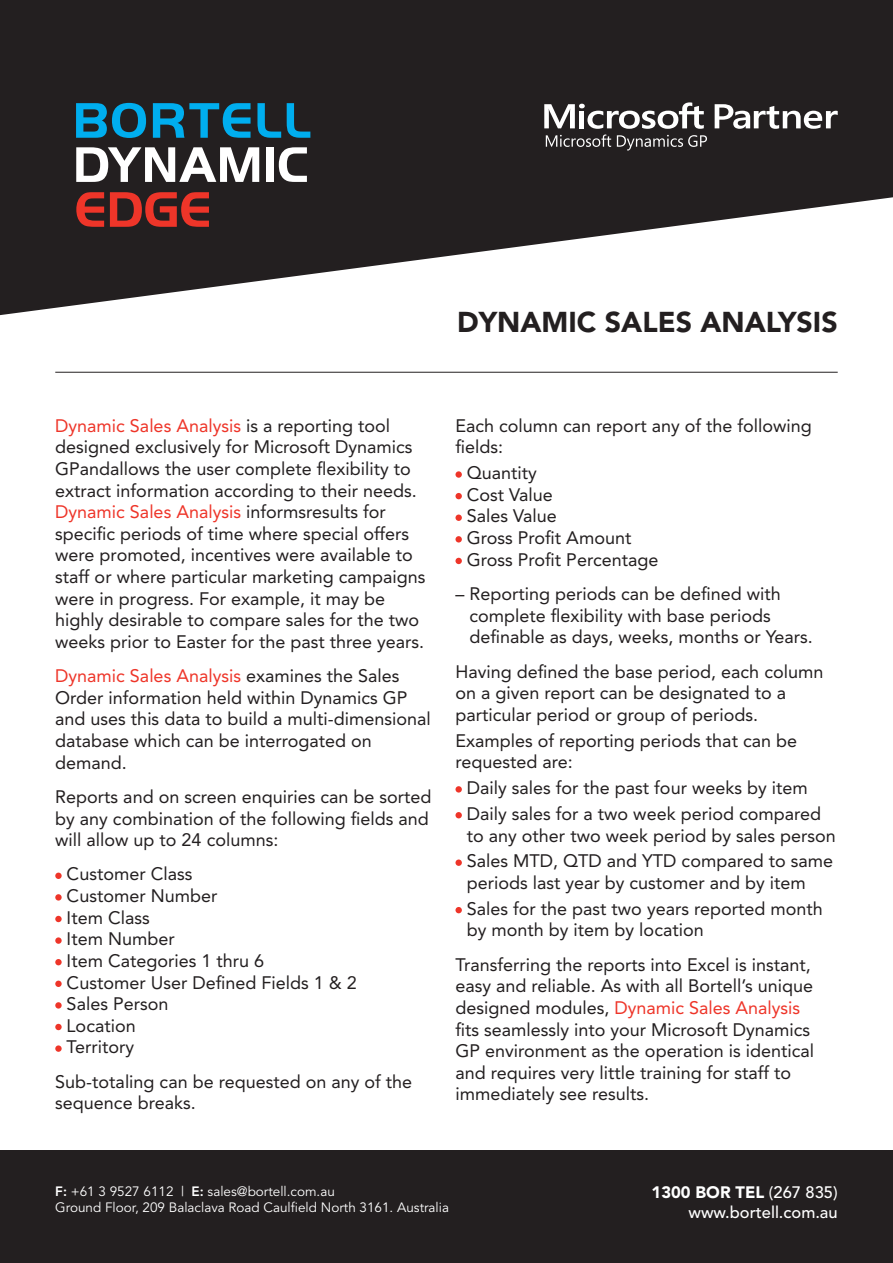
<style>
.page{position:relative;width:893px;height:1263px;background:#fff}
.page>*{position:absolute;margin:0;border:0;box-sizing:border-box;transform-origin:0 0}
.t1{font:900 28.5px "Avenir";color:#231f20}
.t2{font:18px/21.6px "Avenir";color:#231f20}
.t3{font:500 16.5px/19.8px "Avenir";color:#fff;text-align:right}
.t4{font:13.5px/16.2px "Avenir";color:#fff}
.s1{color:#ee3529}
.s2{font-weight:800}
.s3{font-weight:900}
</style>
<div class="page">
<div style="left:55px;top:872px;width:7px;height:7px;background:#ee3529;border-radius:50%"></div>
<div style="left:55px;top:894px;width:7px;height:6px;background:#ee3529;border-radius:50%"></div>
<div style="left:55px;top:916px;width:7px;height:6px;background:#ee3529;border-radius:50%"></div>
<svg style="left:55px;top:937px;width:7px;height:7px"></svg>
<div style="left:55px;top:959px;width:7px;height:6px;background:#ee3529;border-radius:50%"></div>
<div style="left:55px;top:980px;width:7px;height:7px;background:#ee3529;border-radius:50%"></div>
<div style="left:55px;top:1002px;width:7px;height:6px;background:#ee3529;border-radius:50%"></div>
<div style="left:55px;top:1024px;width:7px;height:6px;background:#ee3529;border-radius:50%"></div>
<svg style="left:55px;top:1045px;width:7px;height:7px"></svg>
<div style="left:455px;top:471px;width:7px;height:7px;background:#ee3529;border-radius:50%"></div>
<div style="left:455px;top:493px;width:7px;height:6px;background:#ee3529;border-radius:50%"></div>
<div style="left:455px;top:514px;width:7px;height:7px;background:#ee3529;border-radius:50%"></div>
<div style="left:455px;top:536px;width:7px;height:6px;background:#ee3529;border-radius:50%"></div>
<div style="left:455px;top:558px;width:7px;height:6px;background:#ee3529;border-radius:50%"></div>
<div style="left:455px;top:786px;width:7px;height:6px;background:#ee3529;border-radius:50%"></div>
<div style="left:455px;top:812px;width:7px;height:6px;background:#ee3529;border-radius:50%"></div>
<div style="left:455px;top:859px;width:7px;height:7px;background:#ee3529;border-radius:50%"></div>
<div style="left:455px;top:907px;width:7px;height:6px;background:#ee3529;border-radius:50%"></div>
<div style="left:0;top:1150px;width:893px;height:113px;background:#231f20"></div>
<svg style="left:0;top:0;width:893px;height:315px;fill:#231f20"></svg>
<svg style="left:544px;top:102px;width:163px;height:49px"></svg>
<svg style="left:715px;top:104px;width:123px;height:25px"></svg>
<svg style="left:76px;top:147px;width:183px;height:35px"></svg>
<div style="left:266px;top:147px;width:8px;height:35px;background:#fff"></div>
<svg style="left:279px;top:147px;width:28px;height:35px"></svg>
<svg style="left:76px;top:192px;width:28px;height:35px"></svg>
<svg style="left:110px;top:192px;width:99px;height:35px;background:#942b24"></svg>
<svg style="left:76px;top:103px;width:70px;height:35px;background:#0e7197"></svg>
<svg style="left:153px;top:103px;width:98px;height:35px;background:#116484"></svg>
<svg style="left:257px;top:103px;width:24px;height:35px"></svg>
<svg style="left:287px;top:103px;width:23px;height:35px"></svg>
<hr style="left:55px;top:372px;width:783px;height:1px;background:#231f20">
<h1 class="t1" style="left:457px;top:305px;width:382px">DYNAMIC SALES ANALYSIS</h1>
<p class="t2" style="left:55px;top:415px;width:372px"><span class="s1">Dynamic Sales Analysis</span> is a reporting tool designed exclusively for Microsoft Dynamics GPandallows the user complete flexibility to extract information according to their needs.<br><span class="s1">Dynamic Sales Analysis</span> informsresults for specific periods of time where special offers were promoted, incentives were available to staff or where particular marketing campaigns were in progress. For example, it may be highly desirable to compare sales for the two weeks prior to Easter for the past three years.</p>
<p class="t2" style="left:55px;top:665px;width:377px"><span class="s1">Dynamic Sales Analysis</span> examines the Sales Order information held within Dynamics GP and uses this data to build a multi-dimensional database which can be interrogated on demand.</p>
<p class="t2" style="left:55px;top:786px;width:378px">Reports and on screen enquiries can be sorted by any combination of the following fields and will allow up to 24 columns:</p>
<p class="t2" style="left:67px;top:863px;width:292px">Customer Class<br>Customer Number<br>Item Class<br>Item Number<br>Item Categories 1 thru 6<br>Customer User Defined Fields 1 &amp; 2<br>Sales Person<br>Location<br>Territory</p>
<p class="t2" style="left:55px;top:1071px;width:358px">Sub-totaling can be requested on any of the sequence breaks.</p>
<p class="t2" style="left:455px;top:415px;width:358px">Each column can report any of the following fields:</p>
<p class="t2" style="left:467px;top:462px;width:193px">Quantity<br>Cost Value<br>Sales Value<br>Gross Profit Amount<br>Gross Profit Percentage</p>
<p class="t2" style="left:469px;top:583px;width:345px;text-indent:-14px">– Reporting periods can be defined with complete flexibility with base periods definable as days, weeks, months or Years.</p>
<p class="t2" style="left:455px;top:660px;width:369px">Having defined the base period, each column on a given report can be designated to a particular period or group of periods.</p>
<p class="t2" style="left:455px;top:730px;width:343px">Examples of reporting periods that can be requested are:</p>
<p class="t2" style="left:467px;top:775px;width:356px;line-height:25.8px">Daily sales for the past four weeks by item<br>Daily sales for a two week period compared</p>
<p class="t2" style="left:467px;top:822px;width:370px;line-height:25.8px">to any other two week period by sales person<br>Sales MTD, QTD and YTD compared to same</p>
<p class="t2" style="left:467px;top:870px;width:357px;line-height:25.8px">periods last year by customer and by item<br>Sales for the past two years reported month</p>
<p class="t2" style="left:455px;top:913px;width:357px;line-height:34.3px;text-indent:11px">by month by item by location<br>Transferring the reports into Excel is instant,</p>
<p class="t2" style="left:455px;top:975px;width:360px">easy and reliable. As with all Bortell’s unique designed modules, <span class="s1">Dynamic Sales Analysis </span>fits seamlessly into your Microsoft Dynamics GP environment as the operation is identical and requires very little training for staff to immediately see results.</p>
<p class="t4" style="left:55px;top:1183px;width:395px"><span class="s2">F:</span> +61 3 9527 6112 | <span class="s2">E:</span> sales@bortell.com.au<br>Ground Floor, 209 Balaclava Road Caulfield North 3161. Australia</p>
<p class="t3" style="left:652px;top:1183px;width:188px"><span class="s3">1300 BOR TEL</span> (267 835) www.bortell.com.au</p>
</div>
